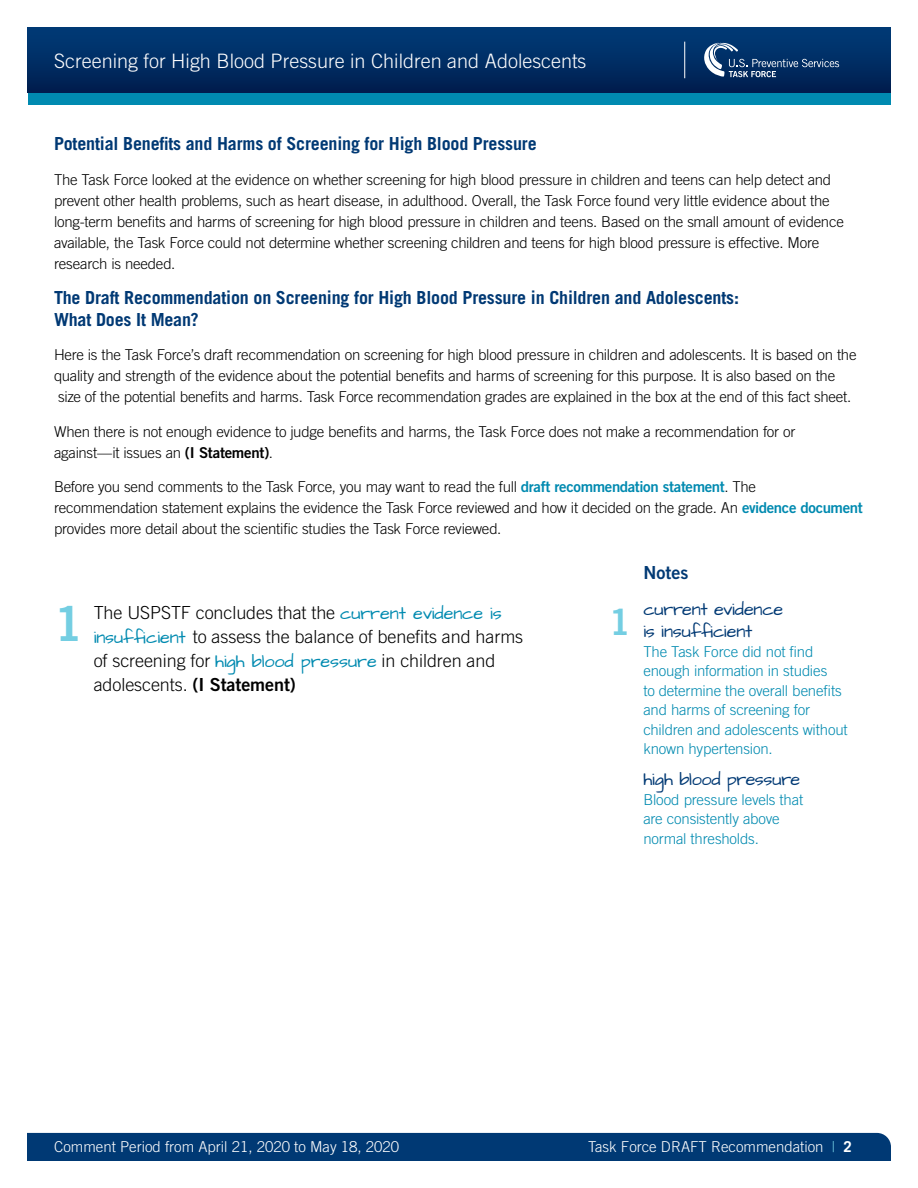
<style>
.page{position:relative;width:918px;height:1188px;background:#fff}
.page>*{position:absolute;margin:0;border:0;box-sizing:border-box;transform-origin:0 0}
.t1{font:48px "Trade Gothic Bold Two";color:#74cee2}
.t2{font:36px "Trade Gothic Bold Two";color:#74cee2}
.t3{font:300 19.8px "Trade Gothic";color:#fff}
.t4{font:300 18px/24px "Trade Gothic";letter-spacing:-.005em;color:#000}
.t5{font:700 18px/21.6px "Trade Gothic";letter-spacing:-.01em;color:#003974}
.t6{font:18px/22.5px "Architects Daughter";letter-spacing:-.015em;color:#003974}
.t7{font:18px "Trade Gothic Bold Two";color:#003974}
.t8{font:300 15px/21px "Trade Gothic";letter-spacing:-.015em;color:#000}
.t9{font:300 15px/19.5px "Trade Gothic";letter-spacing:-.01em;color:#008ab0}
.t10{font:300 15px "Trade Gothic";color:#fff}
.s1{font-family:"Trade Gothic Bold Two";font-weight:400}
.s2{font-family:"Trade Gothic Bold Two";font-weight:400;color:#008ab0}
.s3{font-family:"Architects Daughter";font-weight:400;color:#008ab0}
.s4{color:#74cee2}
.s5{font-weight:700}
</style>
<div class="page">
<div style="left:27px;top:1133px;width:864px;height:28px;background:#003974"></div>
<div style="left:28px;top:27px;width:862px;height:66px;background:linear-gradient(to bottom,#003c79,#001e4f)"></div>
<hr style="left:684px;top:42px;width:1px;height:36px;background:#fff">
<div style="left:28px;top:93px;width:862px;height:12px;background:#008ab0"></div>
<svg style="left:702px;top:43px;width:137px;height:34px"></svg>
<h3 class="t3" style="left:54px;top:49px;width:534px">Screening for High Blood Pressure in Children and Adolescents</h3>
<h3 class="t5" style="left:54px;top:133px;width:484px">Potential Benefits and Harms of Screening for High Blood Pressure</h3>
<p class="t8" style="left:54px;top:169px;width:791px">The Task Force looked at the evidence on whether screening for high blood pressure in children and teens can help detect and prevent other health problems, such as heart disease, in adulthood. Overall, the Task Force found very little evidence about the long-term benefits and harms of screening for high blood pressure in children and teens. Based on the small amount of evidence available, the Task Force could not determine whether screening children and teens for high blood pressure is effective. More research is needed.</p>
<h3 class="t5" style="left:54px;top:287px;width:687px">The Draft Recommendation on Screening for High Blood Pressure in Children and Adolescents:<br>What Does It Mean?</h3>
<p class="t8" style="left:54px;top:344px;width:804px">Here is the Task Force’s draft recommendation on screening for high blood pressure in children and adolescents. It is based on the quality and strength of the evidence about the potential benefits and harms of screening for this purpose. It is also based on the size of the potential benefits and harms. Task Force recommendation grades are explained in the box at the end of this fact sheet.</p>
<p class="t8" style="left:54px;top:421px;width:743px">When there is not enough evidence to judge benefits and harms, the Task Force does not make a recommendation for or against—it issues an <span class="s1">(I Statement)</span>.</p>
<p class="t8" style="left:54px;top:476px;width:810px">Before you send comments to the Task Force, you may want to read the full <span class="s2">draft recommendation statement</span>. The recommendation statement explains the evidence the Task Force reviewed and how it decided on the grade. An <span class="s2">evidence document </span>provides more detail about the scientific studies the Task Force reviewed.</p>
<p class="t1" style="left:54px;top:594px;width:31px">1</p>
<p class="t4" style="left:94px;top:600px;width:431px">The USPSTF concludes that the <span class="s3">current evidence is insufficient</span> to assess the balance of benefits and harms of screening for <span class="s3">high blood pressure</span> in children and adolescents. <span class="s1">(I Statement)</span></p>
<h4 class="t7" style="left:643px;top:561px;width:46px">Notes</h4>
<p class="t2" style="left:609px;top:599px;width:23px">1</p>
<p class="t6" style="left:643px;top:598px;width:141px">current evidence is insufficient</p>
<p class="t9" style="left:643px;top:641px;width:206px">The Task Force did not find enough information in studies<br>to determine the overall benefits and harms of screening for children and adolescents without known hypertension.</p>
<p class="t6" style="left:643px;top:769px;width:158px">high blood pressure</p>
<p class="t9" style="left:643px;top:789px;width:161px">Blood pressure levels that are consistently above normal thresholds.</p>
<p class="t10" style="left:54px;top:1138px;width:347px">Comment Period from April 21, 2020 to May 18, 2020</p>
<p class="t10" style="left:588px;top:1138px;width:265px">Task Force DRAFT Recommendation <span class="s4">|</span> <span class="s5">2</span></p>
</div>
